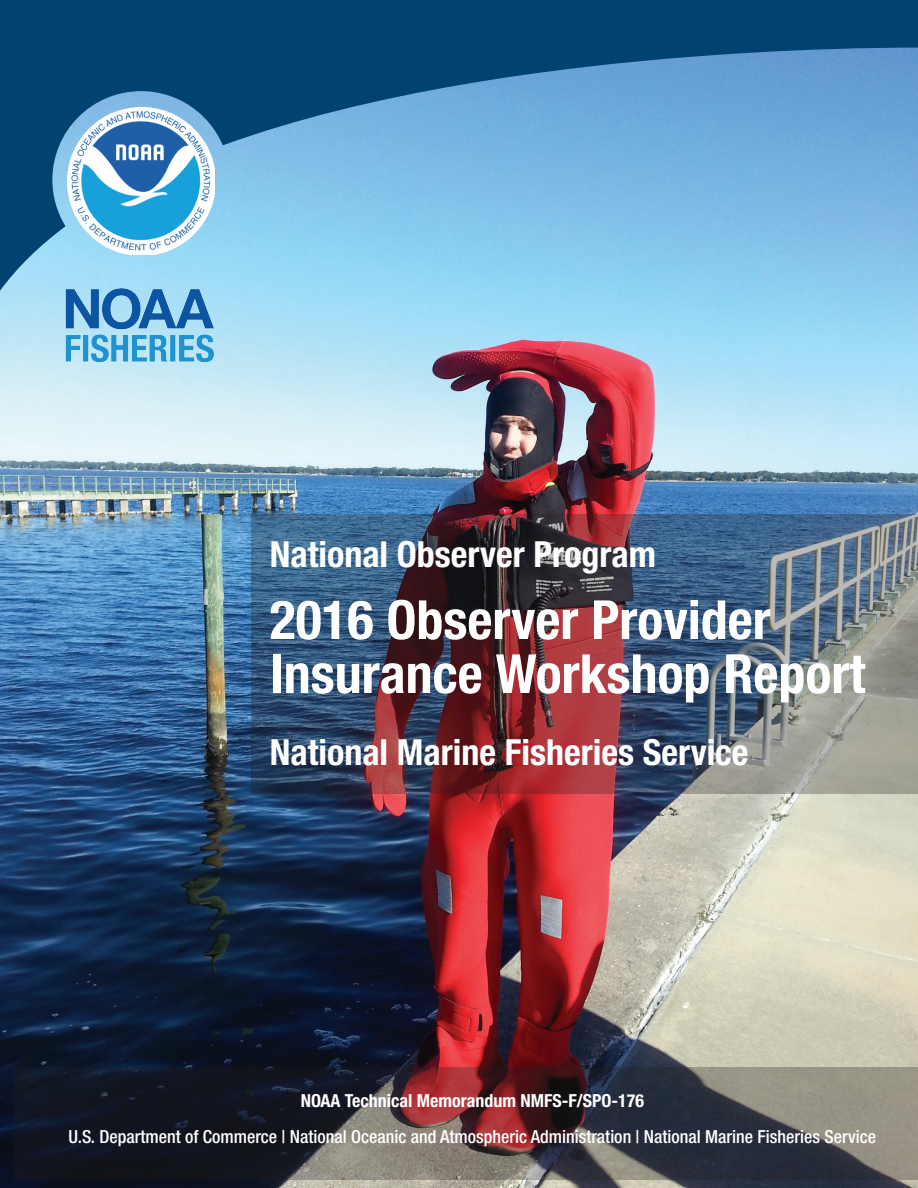
<style>
.page{position:relative;width:918px;height:1188px;background:#fff}
.page>*{position:absolute;margin:0;border:0;box-sizing:border-box;transform-origin:0 0}
.t1{font:700 condensed 54px/54px "Helvetica Neue LT Std";color:#fff}
.t2{font:700 condensed 36px "Helvetica Neue LT Std";color:#fff}
.t3{font:500 condensed 18px/36px "Helvetica Neue LT";color:#fff;text-align:center}
.s1{font-family:"Helvetica Neue LT Std";font-weight:700}
</style>
<div class="page">
<img style="left:0;top:291px;width:918px;height:897px">
<svg style="left:0;top:0;width:918px;height:291px;background:#5190bc"></svg>
<img style="left:68px;top:107px;width:147px;height:147px">
<img style="left:66px;top:277px;width:147px;height:86px">
<img style="left:252px;top:514px;width:666px;height:279px">
<svg style="left:13px;top:1067px;width:905px;height:113px;background:#453d41"></svg>
<p class="t2" style="left:270px;top:532px;width:388px">National Observer Program</p>
<p class="t1" style="left:270px;top:592px;width:597px">2016 Observer Provider<br>Insurance Workshop Report</p>
<p class="t2" style="left:270px;top:730px;width:480px">National Marine Fisheries Service</p>
<p class="t3" style="left:69px;top:1082px;width:809px"><span class="s1">NOAA Technical Memorandum NMFS-F/SPO-176<br></span>U.S. Department of Commerce | National Oceanic and Atmospheric Administration | National Marine Fisheries Service</p>
</div>
